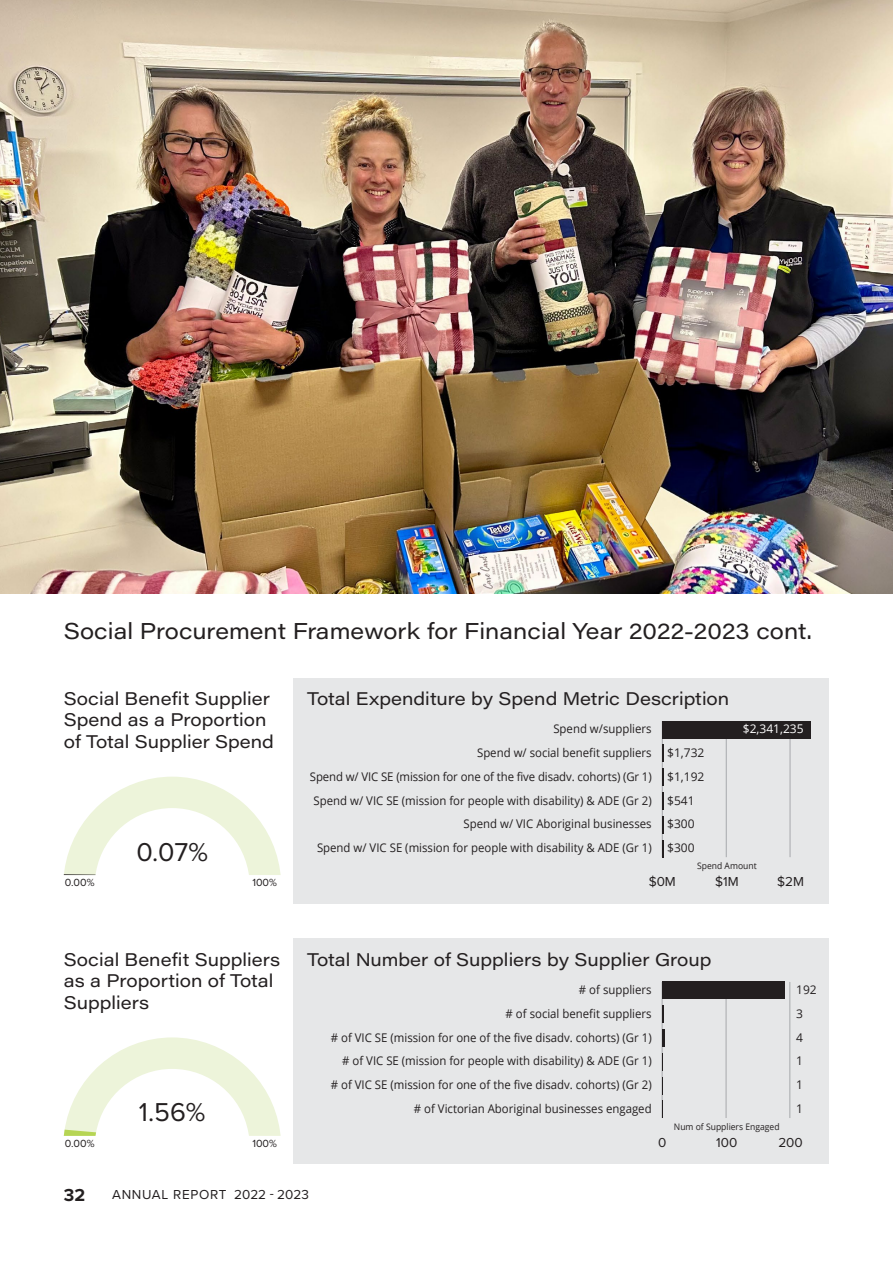
<style>
.page{position:relative;width:893px;height:1263px;background:#fff}
.page>*{position:absolute;margin:0;border:0;box-sizing:border-box;transform-origin:0 0}
.t1{font:26.85px "Proxima Nova";color:#231f20}
.t2{font:22.5px "Acumin Variable Concept";color:#231f20}
.t3{font:18px/21.6px "Acumin Variable Concept";color:#231f20}
.t4{font:700 18px "Proxima Nova";color:#231f20}
.t5{font:13.5px "Proxima Nova";letter-spacing:.045em;color:#231f20}
.t6{font:13.5px "Proxima Nova";color:#231f20}
.t7{font:12px/23.7px "Open Sans";color:#231f20;text-align:right;scale:.95 1}
.t8{font:12px/23.7px "Open Sans";color:#231f20}
.t9{font:12px "Open Sans";color:#fff}
.t10{font:10.8px "Proxima Nova";color:#231f20}
.t11{font:9px "Open Sans";color:#231f20;scale:.95 1}
</style>
<div class="page">
<img style="left:0;top:0;width:893px;height:593px">
<div style="left:293px;top:939px;width:536px;height:225px;background:#e6e7e8"></div>
<hr style="left:662px;top:982px;width:1px;height:136px;background:#a7a9ac">
<hr style="left:726px;top:982px;width:1px;height:136px;background:#a7a9ac">
<hr style="left:789px;top:982px;width:1px;height:136px;background:#a7a9ac">
<svg style="left:64px;top:1037px;width:217px;height:99px"></svg>
<div style="left:662px;top:982px;width:122px;height:17px;background:#231f20"></div>
<svg style="left:662px;top:1006px;width:2px;height:17px"></svg>
<svg style="left:662px;top:1029px;width:2px;height:17px"></svg>
<svg style="left:662px;top:1053px;width:1px;height:17px"></svg>
<svg style="left:662px;top:1077px;width:1px;height:17px"></svg>
<svg style="left:662px;top:1101px;width:1px;height:17px"></svg>
<div style="left:293px;top:678px;width:536px;height:225px;background:#e6e7e8"></div>
<hr style="left:662px;top:721px;width:1px;height:136px;background:#a7a9ac">
<hr style="left:726px;top:721px;width:1px;height:136px;background:#a7a9ac">
<hr style="left:790px;top:721px;width:1px;height:136px;background:#a7a9ac">
<svg style="left:64px;top:777px;width:217px;height:98px"></svg>
<hr style="left:64px;top:874px;width:32px;height:1px;background:#231f20">
<div style="left:662px;top:721px;width:149px;height:17px;background:#231f20"></div>
<svg style="left:662px;top:745px;width:1px;height:17px"></svg>
<svg style="left:662px;top:769px;width:1px;height:17px"></svg>
<svg style="left:662px;top:792px;width:1px;height:17px"></svg>
<svg style="left:662px;top:816px;width:1px;height:17px"></svg>
<svg style="left:662px;top:840px;width:1px;height:17px"></svg>
<h2 class="t2" style="left:64px;top:616px;width:750px">Social Procurement Framework for Financial Year 2022-2023 cont.</h2>
<h3 class="t3" style="left:64px;top:687px;width:212px">Social Benefit Supplier<br>Spend as a Proportion of Total Supplier Spend</h3>
<h1 class="t1" style="left:136px;top:831px;width:73px">0.07%</h1>
<p class="t10" style="left:65px;top:874px;width:31px">0.00%</p>
<p class="t10" style="left:252px;top:874px;width:26px">100%</p>
<h3 class="t3" style="left:64px;top:948px;width:218px">Social Benefit Suppliers as a Proportion of Total<br>Suppliers</h3>
<h1 class="t1" style="left:139px;top:1092px;width:68px">1.56%</h1>
<h3 class="t3" style="left:307px;top:687px;width:424px">Total Expenditure by Spend Metric Description</h3>
<p class="t7" style="left:310px;top:717px;width:361px">Spend w/suppliers<br>Spend w/ social benefit suppliers<br>Spend w/ VIC SE (mission for one of the five disadv. cohorts) (Gr 1)<br>Spend w/ VIC SE (mission for people with disability) &amp; ADE (Gr 2)<br>Spend w/ VIC Aboriginal businesses<br>Spend w/ VIC SE (mission for people with disability &amp; ADE (Gr 1)</p>
<p class="t8" style="left:667px;top:740px;width:39px">$1,732 $1,192 $541 $300 $300</p>
<p class="t9" style="left:743px;top:721px;width:62px">$2,341,235</p>
<p class="t11" style="left:697px;top:859px;width:64px">Spend Amount</p>
<p class="t6" style="left:649px;top:872px;width:29px">$0M</p>
<p class="t6" style="left:715px;top:872px;width:25px">$1M</p>
<p class="t6" style="left:777px;top:872px;width:28px">$2M</p>
<h3 class="t3" style="left:307px;top:948px;width:406px">Total Number of Suppliers by Supplier Group</h3>
<p class="t7" style="left:331px;top:977px;width:339px"># of suppliers<br># of social benefit suppliers<br># of VIC SE (mission for one of the five disadv. cohorts) (Gr 1) # of VIC SE (mission for people with disability) &amp; ADE (Gr 1)<br># of VIC SE (mission for one of the five disadv. cohorts) (Gr 2) # of Victorian Aboriginal businesses engaged</p>
<p class="t8" style="left:796px;top:977px;width:22px">192<br>3<br>4<br>1<br>1<br>1</p>
<p class="t11" style="left:674px;top:1120px;width:113px">Num of Suppliers Engaged</p>
<p class="t10" style="left:65px;top:1135px;width:31px">0.00%</p>
<p class="t10" style="left:252px;top:1135px;width:26px">100%</p>
<p class="t6" style="left:658px;top:1133px;width:10px">0</p>
<p class="t6" style="left:716px;top:1133px;width:23px">100</p>
<p class="t6" style="left:778px;top:1133px;width:26px">200</p>
<h3 class="t4" style="left:64px;top:1181px;width:23px">32</h3>
<p class="t5" style="left:112px;top:1184px;width:198px">ANNUAL REPORT 2022 - 2023</p>
</div>
